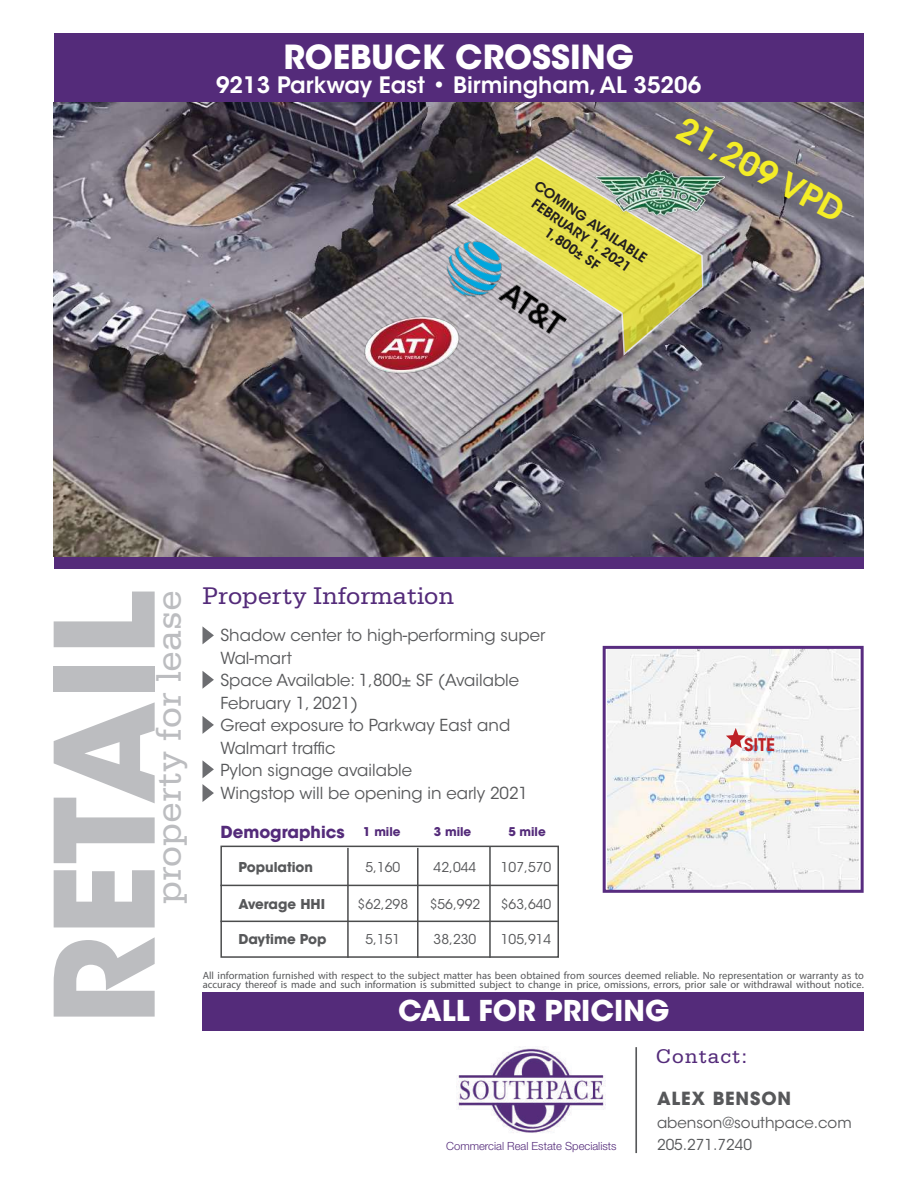
<style>
.page{position:relative;width:918px;height:1188px;background:#fff}
.page>*{position:absolute;margin:0;border:0;box-sizing:border-box;transform-origin:0 0}
.t1{font:700 136.5px "ITC Avant Garde Std";color:#bcbdc0}
.t2{font:37.5px "Serifa Std";color:#bcbdc0}
.t3{font:700 33px "ITC Avant Garde Std";color:#fff}
.t4{font:600 33px "ITC Avant Garde Std";color:#f4ed27}
.t5{font:700 28.5px "ITC Avant Garde Std";color:#fff}
.t6{font:25.5px "Serifa Std";color:#542b7a}
.t7{font:600 22.5px "ITC Avant Garde Std";color:#fff}
.t8{font:21px "Serifa Std";letter-spacing:.05em;color:#542b7a}
.t9{font:700 18px "ITC Avant Garde Std";letter-spacing:.05em;color:#57585a}
.t10{font:600 17.25px "ITC Avant Garde Std";color:#be2125;scale:.96 1}
.t11{font:16.5px/22.5px "ITC Avant Garde Std";color:#57585a}
.t12{font:700 16.5px "ITC Avant Garde Std";color:#542b7a}
.t13{font:15px/22.5px "ITC Avant Garde Std";color:#57585a}
.t14{font:13.5px "ITC Avant Garde Std";color:#57585a}
.t15{font:600 13.5px/16.2px "ITC Avant Garde Std";color:#231f20;text-align:center}
.t16{font:700 13.5px "ITC Avant Garde Std";color:#57585a}
.t17{font:700 12px "ITC Avant Garde Std";color:#542b7a}
.t18{font:300 11.25px "Helvetica Neue LT Std";color:#542b7a}
.t19{font:10.5px/9px "Myriad Pro";color:#57585a}
</style>
<div class="page">
<div style="left:54px;top:34px;width:810px;height:68px;background:#542b7a"></div>
<svg style="left:202px;top:626px;width:12px;height:18px"></svg>
<div style="left:202px;top:992px;width:662px;height:39px;background:#542b7a"></div>
<div style="left:54px;top:556px;width:810px;height:13px;background:#542b7a"></div>
<img style="left:458px;top:1047px;width:148px;height:86px">
<hr style="left:635px;top:1047px;width:2px;height:106px;background:#57585a">
<svg style="left:602px;top:645px;width:262px;height:248px"></svg>
<svg style="left:726px;top:728px;width:20px;height:20px"></svg>
<svg style="left:202px;top:671px;width:12px;height:18px"></svg>
<img style="left:54px;top:102px;width:810px;height:454px">
<div style="left:220px;top:846px;width:339px;height:112px;border:2px solid #4b4c4d"></div>
<hr style="left:347px;top:848px;width:2px;height:110px;background:#4b4c4d">
<hr style="left:220px;top:885px;width:338px;height:1px;background:#4b4c4d">
<hr style="left:417px;top:848px;width:2px;height:110px;background:#4b4c4d">
<hr style="left:489px;top:846px;width:2px;height:112px;background:#4b4c4d">
<hr style="left:220px;top:921px;width:338px;height:1px;background:#4b4c4d">
<svg style="left:453px;top:155px;width:251px;height:201px"></svg>
<img style="left:363px;top:313px;width:97px;height:65px">
<svg style="left:202px;top:716px;width:12px;height:18px"></svg>
<img style="left:589px;top:163px;width:141px;height:59px">
<svg style="left:202px;top:760px;width:12px;height:18px"></svg>
<img style="left:436px;top:232px;width:140px;height:119px">
<svg style="left:202px;top:784px;width:12px;height:18px"></svg>
<h3 class="t3" style="left:283px;top:36px;width:352px">ROEBUCK CROSSING</h3>
<h3 class="t7" style="left:216px;top:71px;width:487px">9213 Parkway East • Birmingham, AL 35206</h3>
<p class="t15" style="left:541px;top:177px;width:134px;rotate:35deg">COMING AVAILABLE<br>FEBRUARY 1, 2021<br>1,800± SF</p>
<h3 class="t4" style="left:689px;top:108px;width:185px;rotate:28deg">21,209 VPD</h3>
<h1 class="t1" style="left:16px;top:1026px;width:437px;rotate:-90deg">RETAIL</h1>
<h2 class="t2" style="left:148px;top:904px;width:315px;rotate:-90deg">property for lease</h2>
<h3 class="t6" style="left:202px;top:581px;width:253px">Property Information</h3>
<h3 class="t11" style="left:220px;top:624px;width:326px">Shadow center to high-performing super<br>Wal-mart<br>Space Available: 1,800± SF (Available<br>February 1, 2021)<br>Great exposure to Parkway East and<br>Walmart traffic<br>Pylon signage available<br>Wingstop will be opening in early 2021</h3>
<h3 class="t12" style="left:220px;top:822px;width:182px">Demographics <sup>1</sup> <sup>mile</sup></h3>
<p class="t17" style="left:434px;top:823px;width:39px">3 mile</p>
<p class="t17" style="left:508px;top:823px;width:39px">5 mile</p>
<p class="t16" style="left:238px;top:858px;width:76px">Population</p>
<p class="t16" style="left:238px;top:895px;width:88px">Average HHI</p>
<p class="t16" style="left:238px;top:930px;width:90px">Daytime Pop</p>
<p class="t14" style="left:365px;top:859px;width:37px">5,160</p>
<p class="t14" style="left:358px;top:896px;width:52px">$62,298</p>
<p class="t14" style="left:365px;top:931px;width:37px">5,151</p>
<p class="t14" style="left:434px;top:859px;width:44px">42,044</p>
<p class="t14" style="left:430px;top:896px;width:52px">$56,992</p>
<p class="t14" style="left:434px;top:931px;width:44px">38,230</p>
<p class="t14" style="left:501px;top:859px;width:52px">107,570</p>
<p class="t14" style="left:501px;top:896px;width:52px">$63,640</p>
<p class="t14" style="left:501px;top:931px;width:52px">105,914</p>
<h3 class="t10" style="left:744px;top:734px;width:34px">SITE</h3>
<p class="t19" style="left:203px;top:971px;width:663px">All information furnished with respect to the subject matter has been obtained from sources deemed reliable. No representation or warranty as to accuracy thereof is made and such information is submitted subject to change in price, omissions, errors, prior sale or withdrawal without notice.</p>
<h3 class="t5" style="left:398px;top:992px;width:273px">CALL FOR PRICING</h3>
<p class="t18" style="left:446px;top:1139px;width:172px">Commercial Real Estate Specialists</p>
<h3 class="t8" style="left:656px;top:1045px;width:93px">Contact:</h3>
<h3 class="t9" style="left:657px;top:1087px;width:136px">ALEX BENSON</h3>
<h3 class="t13" style="left:657px;top:1111px;width:196px">abenson@southpace.com<br>205.271.7240</h3>
</div>
